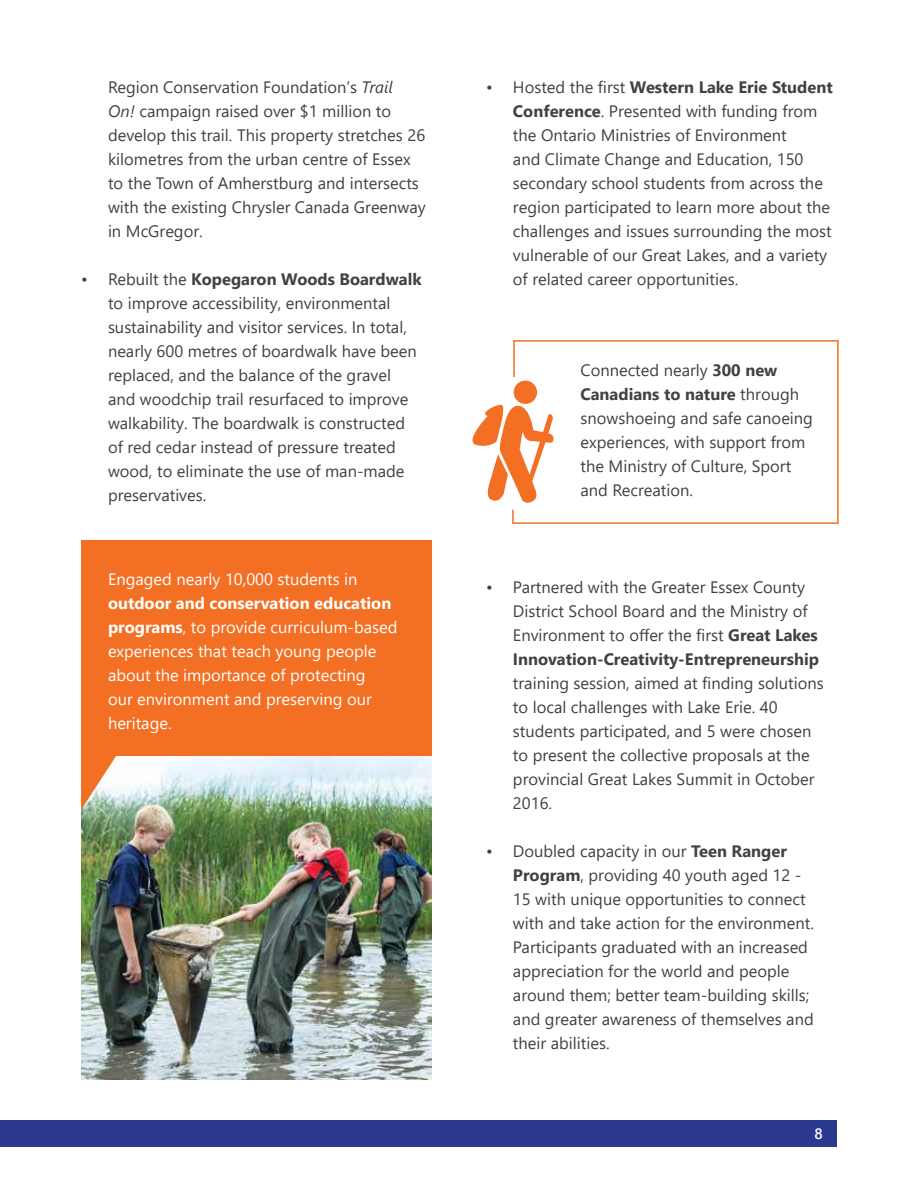
<style>
.page{position:relative;width:918px;height:1188px;background:#fff}
.page>*{position:absolute;margin:0;border:0;box-sizing:border-box;transform-origin:0 0}
.t1{font:16.5px/24px "Segoe UI";color:#414042}
.t2{font:16.5px/24px "Segoe UI";color:#fff}
.t3{font:600 15px "Segoe UI";color:#fff}
.s1{font-style:italic}
.s2{font-weight:700}
</style>
<div class="page">
<img style="left:81px;top:810px;width:351px;height:270px">
<svg style="left:81px;top:540px;width:351px;height:270px;background:#ec8547"></svg>
<svg style="left:472px;top:404px;width:39px;height:97px"></svg>
<svg style="left:511px;top:340px;width:328px;height:184px"></svg>
<div style="left:0;top:1120px;width:837px;height:28px;background:#2b3990"></div>
<p class="t1" style="left:108px;top:75px;width:319px">Region Conservation Foundation’s <span class="s1">Trail<br>On!</span> campaign raised over $1 million to develop this trail. This property stretches 26 kilometres from the urban centre of Essex to the Town of Amherstburg and intersects with the existing Chrysler Canada Greenway in McGregor.</p>
<p class="t1" style="left:108px;top:267px;width:315px;text-indent:-27px">• Rebuilt the <span class="s2">Kopegaron Woods Boardwalk </span>to improve accessibility, environmental sustainability and visitor services. In total, nearly 600 metres of boardwalk have been replaced, and the balance of the gravel and woodchip trail resurfaced to improve walkability. The boardwalk is constructed of red cedar instead of pressure treated wood, to eliminate the use of man-made preservatives.</p>
<p class="t2" style="left:108px;top:566px;width:251px">Engaged nearly 10,000 students in</p>
<p class="t2" style="left:108px;top:590px;width:291px"><span class="s2">outdoor and conservation education programs</span>, to provide curriculum-based experiences that teach young people about the importance of protecting<br>our environment and preserving our heritage.</p>
<p class="t1" style="left:513px;top:75px;width:321px;text-indent:-27px">• Hosted the first <span class="s2">Western Lake Erie Student Conference</span>. Presented with funding from the Ontario Ministries of Environment<br>and Climate Change and Education, 150 secondary school students from across the region participated to learn more about the challenges and issues surrounding the most vulnerable of our Great Lakes, and a variety of related career opportunities.</p>
<p class="t1" style="left:580px;top:358px;width:234px">Connected nearly <span class="s2">300 new<br>Canadians to nature</span> through snowshoeing and safe canoeing experiences, with support from the Ministry of Culture, Sport and Recreation.</p>
<p class="t1" style="left:513px;top:574px;width:307px;text-indent:-27px">• Partnered with the Greater Essex County District School Board and the Ministry of Environment to offer the first <span class="s2">Great Lakes I nnovation-Creativity-Entrepreneurship</span></p>
<p class="t1" style="left:513px;top:670px;width:312px">training session, aimed at finding solutions to local challenges with Lake Erie. 40 students participated, and 5 were chosen to present the collective proposals at the provincial Great Lakes Summit in October 2016.</p>
<p class="t1" style="left:513px;top:838px;width:302px;text-indent:-27px">• Doubled capacity in our <span class="s2">Teen Ranger Program</span>, providing 40 youth aged 12 - 15 with unique opportunities to connect with and take action for the environment.<br>Participants graduated with an increased appreciation for the world and people around them; better team-building skills; and greater awareness of themselves and their abilities.</p>
<p class="t3" style="left:815px;top:1122px;width:10px">8</p>
</div>
